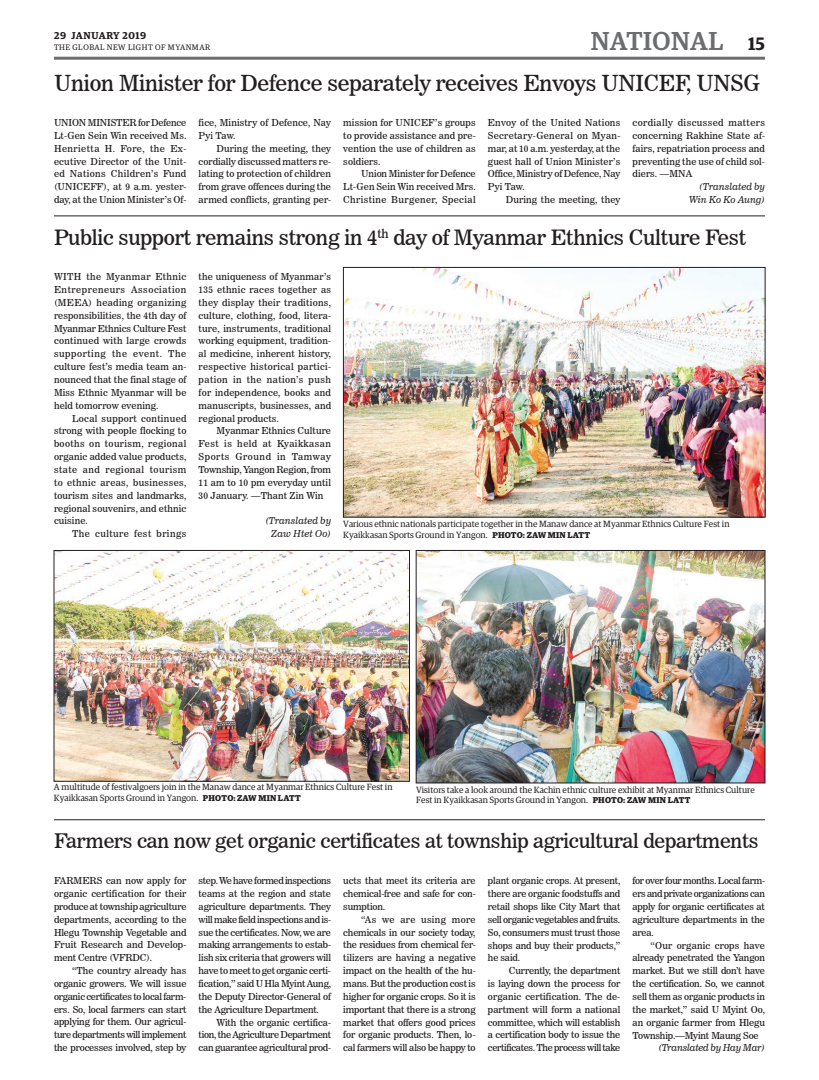
<style>
.page{position:relative;width:819px;height:1080px;background:#fff}
.page>*{position:absolute;margin:0;border:0;box-sizing:border-box;transform-origin:0 0}
.t1{font:500 26px "Guardian Egyp";letter-spacing:.02em;color:#6c6d70}
.t2{font:22px "News 706 BT Roman C";letter-spacing:-.01em;color:#231f20}
.t3{font:21px "News 706 BT Roman C";letter-spacing:-.01em;color:#231f20}
.t4{font:20px "News 706 BT Roman C";letter-spacing:-.01em;color:#231f20}
.t5{font:600 10px "Guardian Egyp";letter-spacing:.06em;color:#231f20}
.t6{font:9.5px/12.9px "News 706 BT Roman C";color:#231f20;text-align:justify}
.t7{font:9.5px/12.9px "News 706 BT Italic C";letter-spacing:.01em;color:#231f20;text-align:right}
.t8{font:9.5px "News 706 BT Roman C";letter-spacing:.045em;color:#231f20}
.t9{font:9.5px "News 706 BT Italic C";letter-spacing:-.015em;color:#231f20}
.t10{font:9px/10.8px "Guardian Egyp";color:#231f20}
.t11{font:8px "Guardian Egyp";letter-spacing:.06em;color:#231f20}
.s1{font-weight:600;font-size:18px;color:#231f20}
.s2{font-weight:700;font-size:8.5px}
</style>
<div class="page">
<hr style="left:54px;top:57px;width:711px;height:3px;background:#6c6d70">
<img style="left:56px;top:552px;width:352px;height:227px">
<div style="left:54px;top:550px;width:356px;height:231px;border:1px solid #231f20"></div>
<img style="left:345px;top:269px;width:418px;height:246px">
<div style="left:343px;top:267px;width:422px;height:250px;border:1px solid #231f20"></div>
<hr style="left:54px;top:216px;width:711px;height:1px;background:#231f20">
<img style="left:418px;top:552px;width:345px;height:229px">
<div style="left:416px;top:550px;width:349px;height:233px;border:1px solid #231f20"></div>
<hr style="left:54px;top:820px;width:711px;height:1px;background:#231f20">
<p class="t5" style="left:54px;top:28px;width:94px">29 JANUARY 2019</p>
<p class="t11" style="left:54px;top:42px;width:158px">THE GLOBAL NEW LIGHT OF MYANMAR</p>
<h1 class="t1" style="left:591px;top:23px;width:176px">NATIONAL <span class="s1">15</span></h1>
<h2 class="t2" style="left:54px;top:70px;width:708px">Union Minister for Defence separately receives Envoys UNICEF, UNSG</h2>
<p class="t6" style="left:54px;top:116px;width:134px">UNION MINISTER for Defence Lt-Gen Sein Win received Ms.<br>Henrietta H. Fore, the Ex&shy;ecutive Director of the Unit&shy;ed Nations Children’s Fund (UNICEFF), at 9 a.m. yester&shy;day, at the Union Minister’s Of-</p>
<p class="t6" style="left:199px;top:116px;width:134px">fice, Ministry of Defence, Nay<br>Pyi Taw.</p>
<p class="t6" style="left:199px;top:142px;width:134px;text-indent:18px">During the meeting, they cordially discussed matters re&shy;lating to protection of children from grave offences during the armed conflicts, granting per-</p>
<p class="t6" style="left:343px;top:116px;width:134px">mission for UNICEF’s groups to provide assistance and pre&shy;vention the use of children as soldiers.</p>
<p class="t6" style="left:343px;top:168px;width:134px;text-indent:18px">Union Minister for Defence Lt-Gen Sein Win received Mrs.<br>Christine Burgener, Special</p>
<p class="t6" style="left:488px;top:116px;width:134px">Envoy of the United Nations Secretary-General on Myan&shy;mar, at 10 a.m. yesterday, at the guest hall of Union Minister’s Office, Ministry of Defence, Nay Pyi Taw.</p>
<p class="t6" style="left:506px;top:193px;width:116px">During the meeting, they</p>
<p class="t6" style="left:633px;top:116px;width:134px">cordially discussed matters concerning Rakhine State af&shy;fairs, repatriation process and preventing the use of child sol&shy;diers. —MNA</p>
<p class="t7" style="left:689px;top:180px;width:77px">(Translated by<br>Win Ko Ko Aung)</p>
<h3 class="t3" style="left:54px;top:225px;width:694px">Public support remains strong in 4<sup>th</sup> day of Myanmar Ethnics Culture Fest</h3>
<p class="t6" style="left:54px;top:270px;width:134px">WITH the Myanmar Ethnic Entrepreneurs Association (MEEA) heading organizing responsibilities, the 4th day of Myanmar Ethnics Culture Fest continued with large crowds supporting the event. The culture fest’s media team an&shy;nounced that the final stage of Miss Ethnic Myanmar will be held tomorrow evening.</p>
<p class="t6" style="left:54px;top:412px;width:134px;text-indent:18px">Local support continued strong with people flocking to booths on tourism, regional organic added value products, state and regional tourism to ethnic areas, businesses, tourism sites and landmarks, regional souvenirs, and ethnic cuisine.</p>
<p class="t8" style="left:72px;top:528px;width:116px">The culture fest brings</p>
<p class="t6" style="left:199px;top:270px;width:134px">the uniqueness of Myanmar’s 135 ethnic races together as they display their traditions, culture, clothing, food, litera&shy;ture, instruments, traditional working equipment, tradition&shy;al medicine, inherent history, respective historical partici&shy;pation in the nation’s push for independence, books and manuscripts, businesses, and regional products.</p>
<p class="t6" style="left:199px;top:425px;width:134px;text-indent:18px">Myanmar Ethnics Culture Fest is held at Kyaikkasan Sports Ground in Tamway Township, Yangon Region, from 11 am to 10 pm everyday until 30 January. —Thant Zin Win</p>
<p class="t7" style="left:265px;top:515px;width:67px">(Translated by<br>Zaw Htet Oo)</p>
<p class="t10" style="left:343px;top:518px;width:388px">Various ethnic nationals participate together in the Manaw dance at Myanmar Ethnics Culture Fest in<br>Kyaikkasan Sports Ground in Yangon. <span class="s2">PHOTO: ZAW MIN LATT</span></p>
<p class="t10" style="left:54px;top:781px;width:340px">A multitude of festivalgoers join in the Manaw dance at Myanmar Ethnics Culture Fest in<br>Kyaikkasan Sports Ground in Yangon. <span class="s2">PHOTO: ZAW MIN LATT</span></p>
<p class="t10" style="left:416px;top:784px;width:340px">Visitors take a look around the Kachin ethnic culture exhibit at Myanmar Ethnics Culture<br>Fest in Kyaikkasan Sports Ground in Yangon. <span class="s2">PHOTO: ZAW MIN LATT</span></p>
<h3 class="t4" style="left:54px;top:829px;width:706px">Farmers can now get organic certificates at township agricultural departments</h3>
<p class="t6" style="left:54px;top:874px;width:134px">FARMERS can now apply for organic certification for their produce at township agriculture departments, according to the Hlegu Township Vegetable and Fruit Research and Develop&shy;ment Centre (VFRDC).</p>
<p class="t6" style="left:54px;top:964px;width:134px;text-indent:18px">“The country already has organic growers. We will issue organic certificates to local farm&shy;ers. So, local farmers can start applying for them. Our agricul&shy;ture departments will implement the processes involved, step by</p>
<p class="t6" style="left:199px;top:874px;width:134px">step. We have formed inspections teams at the region and state agriculture departments. They will make field inspections and is&shy;sue the certificates. Now, we are making arrangements to estab&shy;lish six criteria that growers will have to meet to get organic certi&shy;fication,” said U Hla Myint Aung, the Deputy Director-General of the Agriculture Department.</p>
<p class="t6" style="left:199px;top:1016px;width:134px;text-indent:18px">With the organic certifica&shy;tion, the Agriculture Department can guarantee agricultural prod-</p>
<p class="t6" style="left:343px;top:874px;width:134px">ucts that meet its criteria are chemical-free and safe for con&shy;sumption.</p>
<p class="t6" style="left:343px;top:913px;width:134px;text-indent:18px">“As we are using more chemicals in our society today, the residues from chemical fer&shy;tilizers are having a negative impact on the health of the hu&shy;mans. But the production cost is higher for organic crops. So it is important that there is a strong market that offers good prices for organic products. Then, lo&shy;cal farmers will also be happy to</p>
<p class="t6" style="left:488px;top:874px;width:134px">plant organic crops. At present, there are organic foodstuffs and retail shops like City Mart that sell organic vegetables and fruits.<br>So, consumers must trust those shops and buy their products,” he said.</p>
<p class="t6" style="left:488px;top:964px;width:134px;text-indent:21px">Currently, the department is laying down the process for organic certification. The de&shy;partment will form a national committee, which will establish a certification body to issue the certificates. The process will take</p>
<p class="t6" style="left:633px;top:874px;width:134px">for over four months. Local farm&shy;ers and private organizations can apply for organic certificates at agriculture departments in the area.</p>
<p class="t6" style="left:633px;top:939px;width:134px;text-indent:18px">“Our organic crops have already penetrated the Yangon market. But we still don’t have the certification. So, we cannot sell them as organic products in the market,” said U Myint Oo, an organic farmer from Hlegu Township.—Myint Maung Soe</p>
<p class="t9" style="left:658px;top:1042px;width:108px">(Translated by Hay Mar)</p>
</div>
